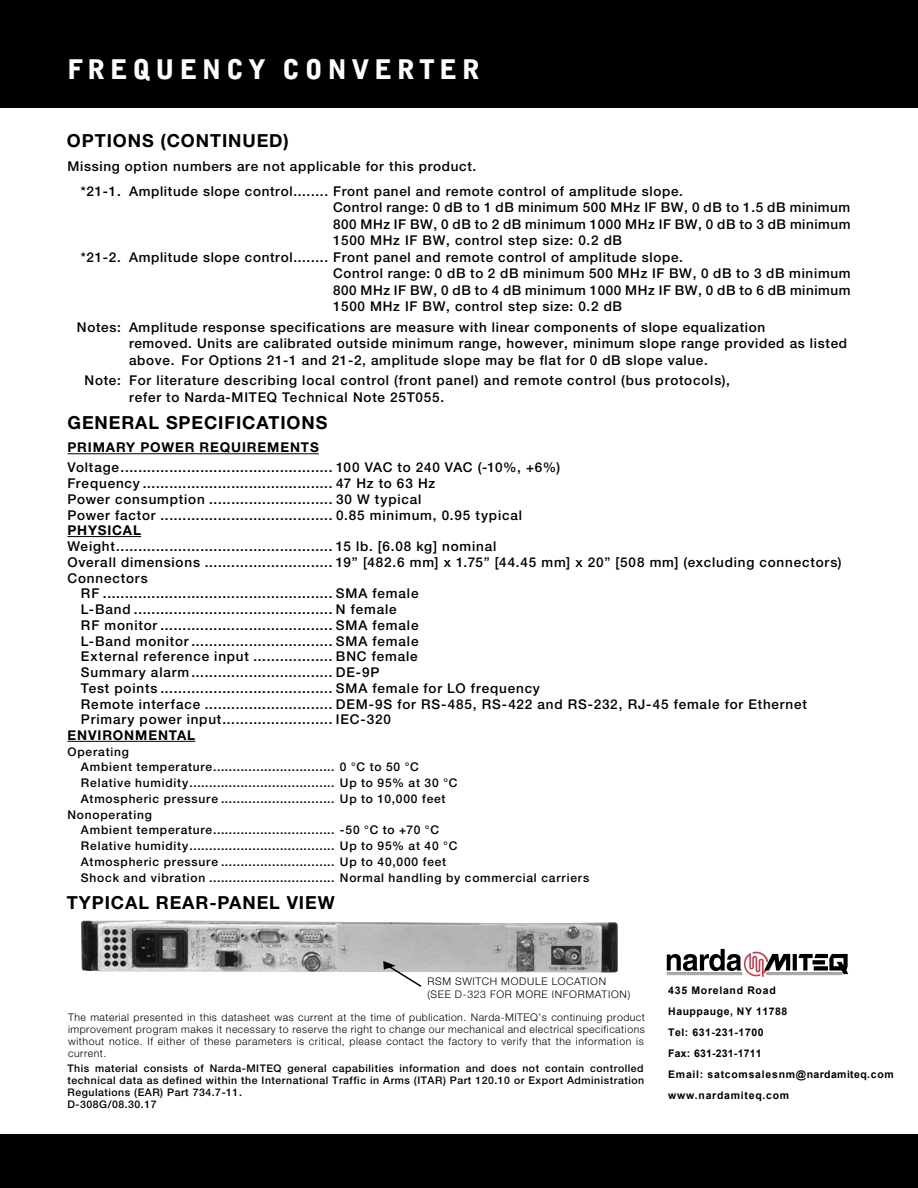
<style>
.page{position:relative;width:918px;height:1188px;background:#fff}
.page>*{position:absolute;margin:0;border:0;box-sizing:border-box;transform-origin:0 0}
.t1{font:900 27px "Bell Gothic BT";letter-spacing:.17em;color:#fff}
.t2{font:700 18px "Helvetica Neue LT Std";letter-spacing:.05em;color:#000}
.t3{font:500 13.5px/16.5px "Helvetica Neue LT Std";letter-spacing:.05em;color:#000}
.t4{font:700 13.5px "Helvetica Neue LT Std";letter-spacing:.065em;color:#000}
.t5{font:500 12px "Helvetica Neue LT Std";letter-spacing:.065em;color:#000}
.t6{font:300 10.5px/12px "Helvetica Neue";letter-spacing:.05em;color:#000;text-align:justify}
.t7{font:500 10.5px/12px "Helvetica Neue";letter-spacing:.05em;color:#000}
.t8{font:700 10.5px/21px "Arial";letter-spacing:.07em;color:#000}
.t9{font:300 10.5px/12.6px "Helvetica Neue LT Std";letter-spacing:.07em;color:#000}
</style>
<div class="page">
<div style="left:0;top:0;width:918px;height:108px;background:#000"></div>
<div style="left:0;top:1134px;width:918px;height:54px;background:#000"></div>
<img style="left:81px;top:920px;width:537px;height:53px">
<svg style="left:383px;top:961px;width:40px;height:26px"></svg>
<hr style="left:67px;top:453px;width:252px;height:1px;background:#000">
<hr style="left:67px;top:536px;width:74px;height:1px;background:#000">
<hr style="left:67px;top:741px;width:128px;height:1px;background:#000">
<img style="left:666px;top:948px;width:183px;height:29px">
<h1 class="t1" style="left:67px;top:52px;width:414px">FREQUENCY CONVERTER</h1>
<h2 class="t2" style="left:67px;top:129px;width:223px">OPTIONS (CONTINUED)</h2>
<p class="t3" style="left:81px;top:153px;width:604px;line-height:25.2px;text-indent:-13px">Missing option numbers are not applicable for this product.<br>*21-1. Amplitude slope control........ Front panel and remote control of amplitude slope.</p>
<p class="t3" style="left:333px;top:199px;width:519px">Control range: 0 dB to 1 dB minimum 500 MHz IF BW, 0 dB to 1.5 dB minimum</p>
<p class="t3" style="left:333px;top:216px;width:519px">800 MHz IF BW, 0 dB to 2 dB minimum 1000 MHz IF BW, 0 dB to 3 dB minimum</p>
<p class="t3" style="left:333px;top:232px;width:291px">1500 MHz IF BW, control step size: 0.2 dB</p>
<p class="t3" style="left:81px;top:248px;width:604px">*21-2. Amplitude slope control........ Front panel and remote control of amplitude slope.</p>
<p class="t3" style="left:333px;top:265px;width:519px">Control range: 0 dB to 2 dB minimum 500 MHz IF BW, 0 dB to 3 dB minimum</p>
<p class="t3" style="left:333px;top:281px;width:519px">800 MHz IF BW, 0 dB to 4 dB minimum 1000 MHz IF BW, 0 dB to 6 dB minimum</p>
<p class="t3" style="left:333px;top:298px;width:291px">1500 MHz IF BW, control step size: 0.2 dB</p>
<p class="t3" style="left:129px;top:319px;width:720px;text-indent:-52px">Notes: Amplitude response specifications are measure with linear components of slope equalization<br>removed. Units are calibrated outside minimum range, however, minimum slope range provided as listed above. For Options 21-1 and 21-2, amplitude slope may be flat for 0 dB slope value.</p>
<p class="t3" style="left:129px;top:372px;width:602px;text-indent:-45px">Note: For literature describing local control (front panel) and remote control (bus protocols), refer to Narda-MITEQ Technical Note 25T055.</p>
<h2 class="t2" style="left:67px;top:411px;width:261px">GENERAL SPECIFICATIONS</h2>
<p class="t4" style="left:67px;top:439px;width:253px">PRIMARY POWER REQUIREMENTS</p>
<p class="t3" style="left:67px;top:459px;width:494px;line-height:15.8px">Voltage................................................ 100 VAC to 240 VAC (-10%, +6%)<br>Frequency ........................................... 47 Hz to 63 Hz<br>Power consumption ............................ 30 W typical<br>Power factor ....................................... 0.85 minimum, 0.95 typical</p>
<p class="t4" style="left:67px;top:522px;width:75px">PHYSICAL</p>
<p class="t3" style="left:67px;top:538px;width:430px">Weight................................................. 15 lb. [6.08 kg] nominal</p>
<p class="t3" style="left:67px;top:554px;width:776px">Overall dimensions ............................. 19” [482.6 mm] x 1.75” [44.45 mm] x 20” [508 mm] (excluding connectors)</p>
<p class="t3" style="left:67px;top:569px;width:82px">Connectors</p>
<p class="t3" style="left:81px;top:585px;width:339px">RF .................................................... SMA female</p>
<p class="t3" style="left:81px;top:601px;width:317px">L-Band ............................................. N female</p>
<p class="t3" style="left:81px;top:617px;width:339px">RF monitor ....................................... SMA female</p>
<p class="t3" style="left:81px;top:632px;width:339px">L-Band monitor ................................ SMA female</p>
<p class="t3" style="left:81px;top:648px;width:338px">External reference input .................. BNC female</p>
<p class="t3" style="left:81px;top:664px;width:300px">Summary alarm................................ DE-9P</p>
<p class="t3" style="left:81px;top:680px;width:460px">Test points ....................................... SMA female for LO frequency</p>
<p class="t3" style="left:81px;top:695px;width:728px">Remote interface ............................. DEM-9S for RS-485, RS-422 and RS-232, RJ-45 female for Ethernet</p>
<p class="t3" style="left:81px;top:711px;width:311px">Primary power input......................... IEC-320</p>
<p class="t4" style="left:67px;top:727px;width:129px">ENVIRONMENTAL</p>
<p class="t5" style="left:67px;top:744px;width:63px">Operating</p>
<p class="t5" style="left:81px;top:760px;width:339px">Ambient temperature............................... 0 °C to 50 °C</p>
<p class="t5" style="left:81px;top:776px;width:378px">Relative humidity..................................... Up to 95% at 30 °C</p>
<p class="t5" style="left:81px;top:792px;width:366px">Atmospheric pressure ............................. Up to 10,000 feet</p>
<p class="t5" style="left:67px;top:807px;width:86px">Nonoperating</p>
<p class="t5" style="left:81px;top:823px;width:360px">Ambient temperature............................... -50 °C to +70 °C</p>
<p class="t5" style="left:81px;top:839px;width:378px">Relative humidity..................................... Up to 95% at 40 °C</p>
<p class="t5" style="left:81px;top:855px;width:367px">Atmospheric pressure ............................. Up to 40,000 feet</p>
<p class="t5" style="left:81px;top:870px;width:510px">Shock and vibration ................................ Normal handling by commercial carriers--</p>
<h2 class="t2" style="left:67px;top:892px;width:269px">TYPICAL REAR-PANEL VIEW</h2>
<p class="t9" style="left:428px;top:975px;width:204px">RSM SWITCH MODULE LOCATION (SEE D-323 FOR MORE INFORMATION)</p>
<p class="t6" style="left:68px;top:1011px;width:578px">The material presented in this datasheet was current at the time of publication. Narda-MITEQ’s continuing product improvement program makes it necessary to reserve the right to change our mechanical and electrical specifications without notice. If either of these parameters is critical, please contact the factory to verify that the information is current.</p>
<p class="t7" style="left:68px;top:1062px;width:578px">This material consists of Narda-MITEQ general capabilities information and does not contain controlled technical data as defined within the International Traffic in Arms (ITAR) Part 120.10 or Export Administration Regulations (EAR) Part 734.7-11.<br>D-308G/08.30.17</p>
<p class="t8" style="left:668px;top:980px;width:227px">435 Moreland Road<br>Hauppauge, NY 11788<br>Tel: 631-231-1700<br>Fax: 631-231-1711<br>Email: satcomsalesnm@nardamiteq.com www.nardamiteq.com</p>
</div>
